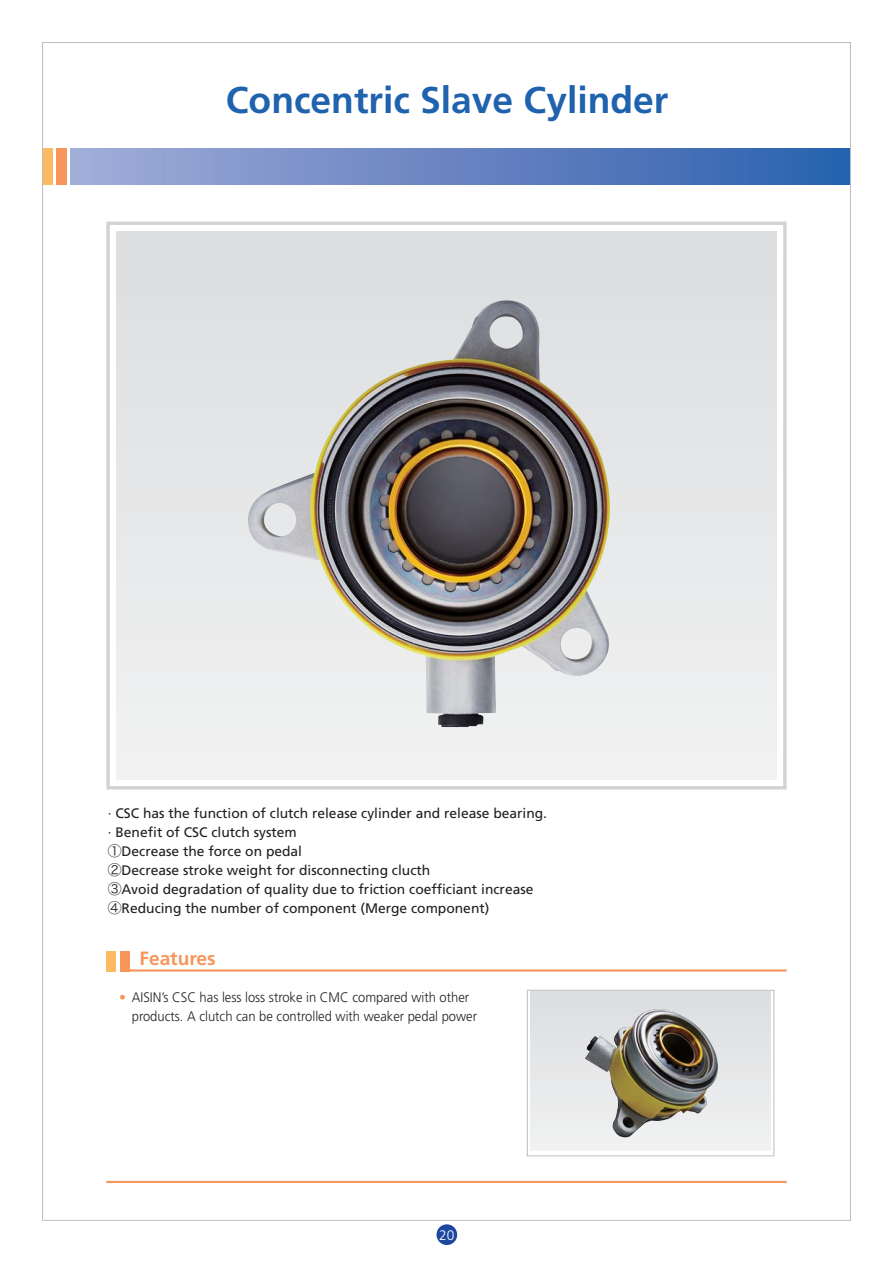
<style>
.page{position:relative;width:893px;height:1263px;background:#fff}
.page>*{position:absolute;margin:0;border:0;box-sizing:border-box;transform-origin:0 0}
.t1{font:700 37.2px "Frutiger 65";color:#1f62ae}
.t2{font:700 19.2px "Frutiger 65";color:#f7955a}
.t3{font:13.8px/19.2px "Frutiger 55 Roman";color:#231f20}
.t4{font:300 13.8px/19.2px "Frutiger 45";color:#231f20;scale:.94 1}
.t5{font:300 13.8px "Frutiger 45";color:#fff}
.s1{font-family:"Hira Kaku Pro W3 90 msp RKSJ H"}
.s2{color:#f7955a}
</style>
<div class="page">
<div style="left:531px;top:991px;width:239px;height:159px;background:#e6e7e8"></div>
<div style="left:527px;top:990px;width:247px;height:166px;border:1px solid #bbbdbf"></div>
<div style="left:70px;top:149px;width:780px;height:36px;background:linear-gradient(to right,#a3abd8,#2a5fad)"></div>
<div style="left:43px;top:149px;width:10px;height:36px;background:#fcba62"></div>
<div style="left:57px;top:149px;width:10px;height:36px;background:#f7955a"></div>
<div style="left:106px;top:222px;width:681px;height:567px;border:3px solid #d1d2d4"></div>
<div style="left:117px;top:232px;width:659px;height:547px;background:#e7e7e8"></div>
<div style="left:106px;top:950px;width:10px;height:21px;background:#fcba62"></div>
<div style="left:120px;top:950px;width:10px;height:21px;background:#f7955a"></div>
<hr style="left:125px;top:969px;width:662px;height:2px;background:#f7955a">
<hr style="left:106px;top:1181px;width:681px;height:2px;background:#f7955a">
<div style="left:436px;top:1224px;width:21px;height:21px;background:#1d489e;border-radius:50%"></div>
<img style="left:248px;top:300px;width:362px;height:427px">
<img style="left:585px;top:1009px;width:133px;height:128px">
<h1 class="t1" style="left:226px;top:85px;width:444px">Concentric Slave Cylinder</h1>
<p class="t3" style="left:108px;top:804px;width:441px">· CSC has the function of clutch release cylinder and release bearing. · Benefit of CSC clutch system<br><span class="s1">①</span>Decrease the force on pedal<br><span class="s1">②</span>Decrease stroke weight for disconnecting clucth<br><span class="s1">③</span>Avoid degradation of quality due to friction coefficiant increase <span class="s1">④</span>Reducing the number of component (Merge component)</p>
<h2 class="t2" style="left:139px;top:951px;width:78px">Features</h2>
<p class="t4" style="left:132px;top:989px;width:369px;text-indent:-13px"><span class="s2">•</span> AISIN’s CSC has less loss stroke in CMC compared with other products. A clutch can be controlled with weaker pedal power</p>
<p class="t5" style="left:439px;top:1230px;width:17px">20</p>
</div>
